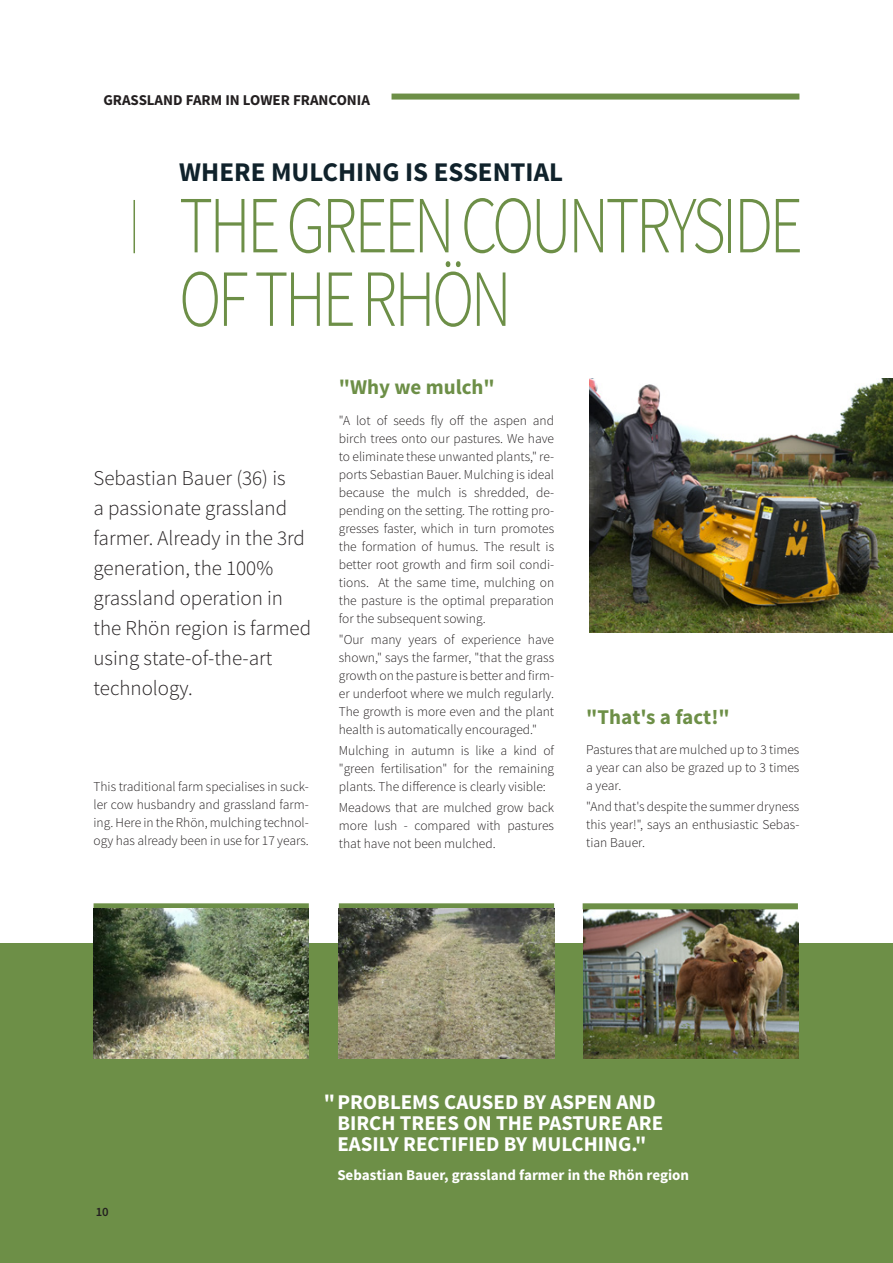
<style>
.page{position:relative;width:893px;height:1263px;background:#fff}
.page>*{position:absolute;margin:0;border:0;box-sizing:border-box;transform-origin:0 0}
.Seitenkopfzeile___bl{font:300 81px/73.5px "Source Sans Pro";letter-spacing:-.05em;color:#6d8f47;scale:.8 1}
.Seitenkopfzeile___sc{font:700 27px "Source Sans Pro";color:#10222b}
.Seitenkopfzeile_Nebe{font:300 21px/30px "Source Sans Pro";color:#231f20}
.Abschnittstitel_Seit{font:700 21px/21px "Source Sans Pro";color:#fff}
.Hervorhebungen_Zitat{font:700 21px "Source Sans Pro";color:#6d8f47}
.Abschnittstitel_Seit-2{font:700 15px "Source Sans Pro";color:#fff}
.Abschnittstitel_Seit-3{font:700 15px "Source Sans Pro";color:#231f20}
.ABB_Fließtext{font:300 13.5px/18px "Source Sans Pro";color:#231f20;text-align:justify}
.t1{font:600 12.75px "Source Sans Pro";color:#231f20}
</style>
<div class="page">
<div style="left:0;top:943px;width:893px;height:320px;background:#6d8f47"></div>
<img style="left:583px;top:909px;width:216px;height:150px">
<img style="left:590px;top:378px;width:303px;height:254px">
<hr style="left:134px;top:200px;width:1px;height:53px;background:#6d8f47">
<div style="left:94px;top:903px;width:215px;height:6px;background:#6d8f47"></div>
<div style="left:583px;top:903px;width:215px;height:6px;background:#6d8f47"></div>
<div style="left:339px;top:903px;width:215px;height:6px;background:#6d8f47"></div>
<img style="left:339px;top:909px;width:215px;height:150px">
<img style="left:94px;top:909px;width:215px;height:150px">
<div style="left:392px;top:94px;width:407px;height:6px;background:#6d8f47"></div>
<p class="Abschnittstitel_Seit-3" style="left:103px;top:90px;width:268px">GRASSLAND FARM IN LOWER FRANCONIA</p>
<p class="Seitenkopfzeile___sc" style="left:179px;top:155px;width:385px">WHERE MULCHING IS ESSENTIAL</p>
<p class="Seitenkopfzeile___bl" style="left:179px;top:189px;width:781px">THE GREEN COUNTRYSIDE<br>OF THE RHÖN</p>
<p class="Seitenkopfzeile_Nebe" style="left:94px;top:463px;width:219px">Sebastian Bauer (36) is<br>a passionate grassland farmer. Already in the 3rd generation, the 100% grassland operation in the Rhön region is farmed using state-of-the-art technology.</p>
<p class="ABB_Fließtext" style="left:94px;top:777px;width:217px">This traditional farm specialises in suck&shy;ler cow husbandry and grassland farm&shy;ing. Here in the Rhön, mulching technol&shy;ogy has already been in use for 17 years.</p>
<p class="Hervorhebungen_Zitat" style="left:339px;top:373px;width:158px">"Why we mulch"</p>
<p class="ABB_Fließtext" style="left:339px;top:411px;width:217px">"A lot of seeds fly off the aspen and birch trees onto our pastures. We have to eliminate these unwanted plants," re&shy;ports Sebastian Bauer. Mulching is ideal because the mulch is shredded, de&shy;pending on the setting. The rotting pro&shy;gresses faster, which in turn promotes the formation of humus. The result is better root growth and firm soil condi&shy;tions. At the same time, mulching on the pasture is the optimal preparation for the subsequent sowing.</p>
<p class="ABB_Fließtext" style="left:339px;top:630px;width:217px">"Our many years of experience have shown," says the farmer, "that the grass growth on the pasture is better and firm&shy;er underfoot where we mulch regularly.<br>The growth is more even and the plant health is automatically encouraged."</p>
<p class="ABB_Fließtext" style="left:339px;top:741px;width:217px">Mulching in autumn is like a kind of "green fertilisation" for the remaining plants. The difference is clearly visible:</p>
<p class="ABB_Fließtext" style="left:339px;top:798px;width:217px">Meadows that are mulched grow back more lush - compared with pastures that have not been mulched.</p>
<p class="Hervorhebungen_Zitat" style="left:586px;top:703px;width:145px">"That's a fact!"</p>
<p class="ABB_Fließtext" style="left:586px;top:741px;width:215px">Pastures that are mulched up to 3 times a year can also be grazed up to 3 times a year.</p>
<p class="ABB_Fließtext" style="left:586px;top:798px;width:215px">"And that's despite the summer dryness this year!", says an enthusiastic Sebas&shy;tian Bauer.</p>
<p class="t1" style="left:96px;top:1203px;width:15px">10</p>
<p class="Abschnittstitel_Seit" style="left:337px;top:1092px;width:327px;text-indent:-14px">"PROBLEMS CAUSED BY ASPEN AND<br>BIRCH TREES ON THE PASTURE ARE<br>EASILY RECTIFIED BY MULCHING."</p>
<p class="Abschnittstitel_Seit-2" style="left:337px;top:1166px;width:353px">Sebastian Bauer, grassland farmer in the Rhön region</p>
</div>
